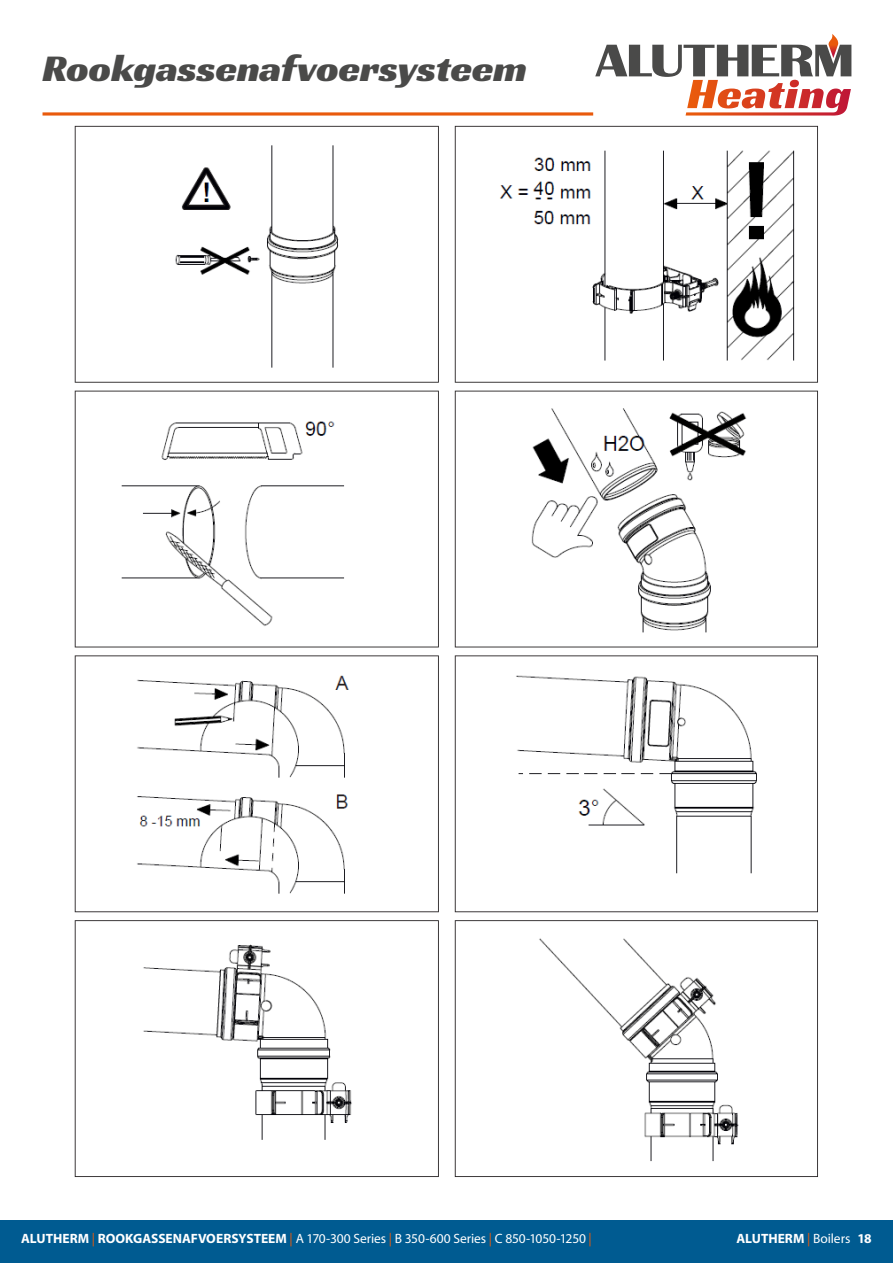
<style>
.page{position:relative;width:893px;height:1263px;background:#fff}
.page>*{position:absolute;margin:0;border:0;box-sizing:border-box;transform-origin:0 0}
.t1{font:39px "Racing Sans One";color:#4a4a49}
.t2{font:13.5px "Myriad";letter-spacing:-.01em;color:#fff}
.t3{font:700 13.5px "Myriad";letter-spacing:-.005em;color:#fff}
.s1{font-weight:700}
.s2{color:#e95a0c}
.s3{font-weight:400;color:#e95a0c}
.s4{font-weight:400}
</style>
<div class="page">
<div style="left:0;top:1220px;width:893px;height:43px;background:#005b91"></div>
<svg style="left:43px;top:112px;width:550px;height:4px;background:#ed7c3f"></svg>
<svg style="left:595px;top:34px;width:256px;height:82px"></svg>
<img style="left:74px;top:125px;width:744px;height:1052px">
<h1 class="t1" style="left:43px;top:43px;width:486px">Rookgassenafvoersysteem</h1>
<p class="t2" style="left:21px;top:1232px;width:572px"><span class="s1">ALUTHERM</span> <span class="s2">|</span> <span class="s1">ROOKGASSENAFVOERSYSTEEM</span> <span class="s2">|</span> A 170-300 Series <span class="s2">|</span> B 350-600 Series <span class="s2">|</span> C 850-1050-1250 <span class="s2">|</span></p>
<p class="t3" style="left:736px;top:1232px;width:137px">ALUTHERM <span class="s3">|</span> <span class="s4">Boilers</span> 18</p>
</div>
